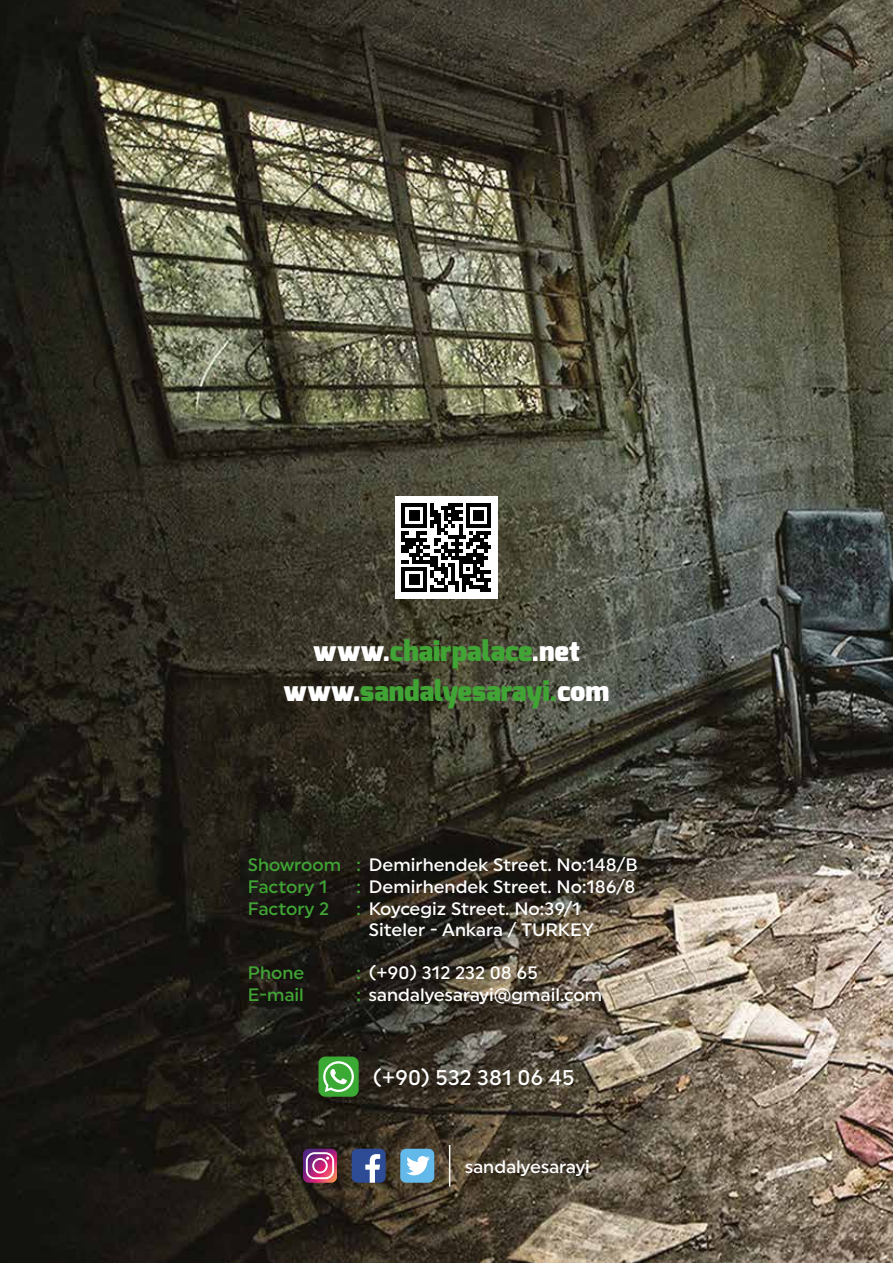
<style>
.page{position:relative;width:893px;height:1263px;background:#fff}
.page>*{position:absolute;margin:0;border:0;box-sizing:border-box;transform-origin:0 0}
.t1{font:900 27.75px/40.8px "Exo";color:#40a535;text-align:center}
.t2{font:500 21.3px "Uniform";color:#fff}
.t3{font:500 18px/21.6px "Uniform";color:#fff}
.t4{font:500 18px/21.6px "Uniform";color:#40a535}
.s1{color:#fff}
.s2{color:#40a535}
</style>
<div class="page">
<img style="left:0;top:0;width:893px;height:1263px">
<div style="left:318px;top:1056px;width:41px;height:41px;background:#3aaa35;border-radius:7px"></div>
<svg style="left:323px;top:1061px;width:31px;height:31px"></svg>
<hr style="left:449px;top:1145px;width:1px;height:41px;background:#fff">
<div style="left:352px;top:1149px;width:34px;height:34px;background:#2d4c95;border-radius:6px"></div>
<svg style="left:365px;top:1154px;width:15px;height:29px"></svg>
<div style="left:400px;top:1149px;width:34px;height:34px;background:#63b9e9;border-radius:6px"></div>
<svg style="left:406px;top:1156px;width:24px;height:19px"></svg>
<img style="left:303px;top:1149px;width:34px;height:34px">
<svg style="left:306px;top:1152px;width:28px;height:27px"></svg>
<div style="left:395px;top:497px;width:102px;height:102px;background:#fff"></div>
<svg style="left:402px;top:503px;width:89px;height:89px"></svg>
<h1 class="t1" style="left:284px;top:631px;width:327px"><span class="s1">www.</span>chairpalace<span class="s1">.net www.</span>sandalyesarayi.<span class="s1">com</span></h1>
<p class="t4" style="left:248px;top:854px;width:95px">Showroom<br>Factory 1<br>Factory 2</p>
<p class="t4" style="left:248px;top:962px;width:58px">Phone<br>E-mail</p>
<p class="t3" style="left:356px;top:854px;width:283px"><span class="s2">:</span> Demirhendek Street. No:148/B</p>
<p class="t3" style="left:356px;top:876px;width:281px"><span class="s2">:</span> Demirhendek Street. No:186/8</p>
<p class="t3" style="left:356px;top:897px;width:226px"><span class="s2">:</span> Koycegiz Street. No:39/1</p>
<p class="t3" style="left:369px;top:919px;width:227px">Siteler - Ankara / TURKEY</p>
<p class="t3" style="left:356px;top:962px;width:247px"><span class="s2">:</span> (+90) 312 232 08 65<br><span class="s2">:</span> sandalyesarayi@gmail.com</p>
<p class="t2" style="left:373px;top:1065px;width:203px">(+90) 532 381 06 45</p>
<p class="t3" style="left:465px;top:1155px;width:126px">sandalyesarayi</p>
</div>
